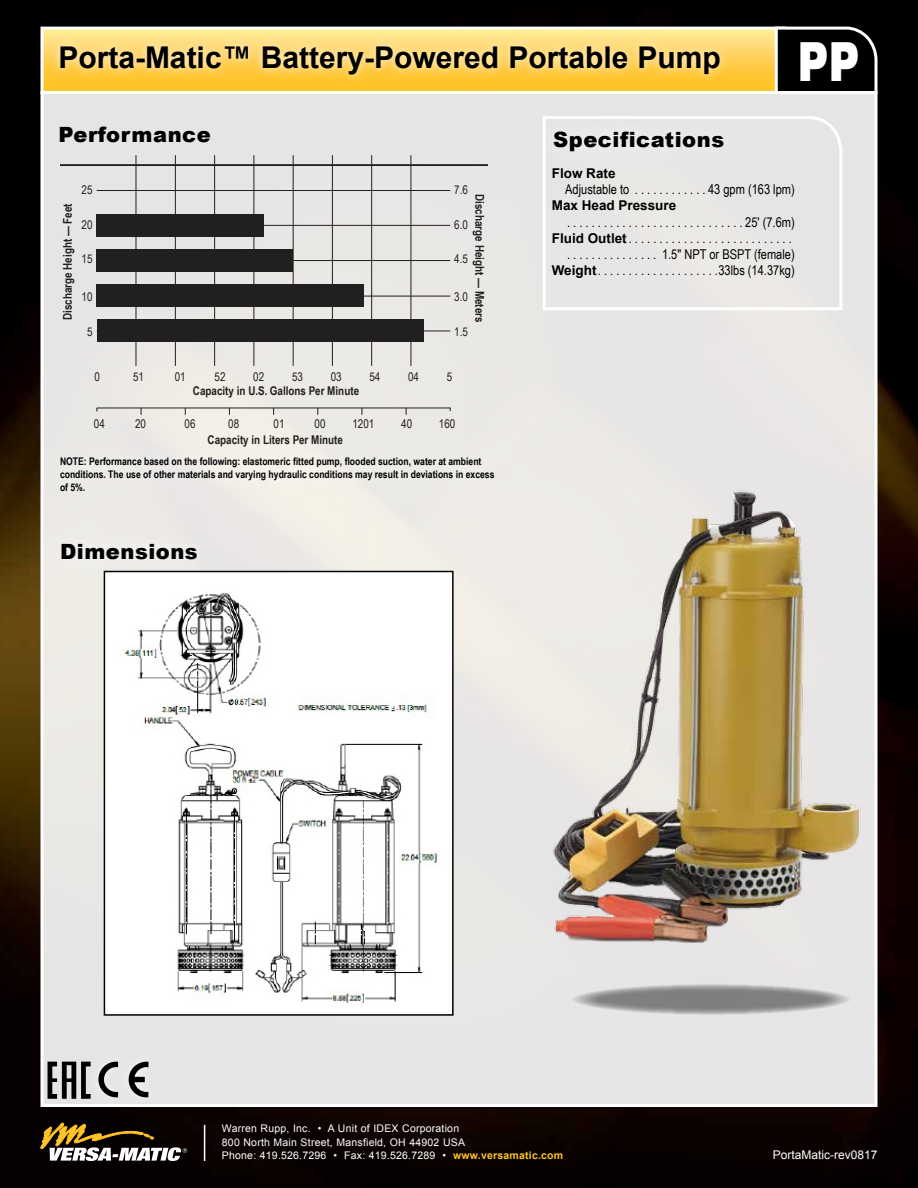
<style>
.page{position:relative;width:918px;height:1188px;background:#fff}
.page>*{position:absolute;margin:0;border:0;box-sizing:border-box;transform-origin:0 0}
.t1{font:900 54px "Arial";color:#fff;scale:.8 1}
.t2{font:700 30px "Arial";color:#000}
.t3{font:900 21px "Arial";letter-spacing:.025em;color:#000}
.t4{font:13.5px "Arial Narrow";color:#000}
.t5{font:700 13.5px "Arial";color:#000}
.t6{font:700 12px "Arial Narrow";color:#221f20}
.t7{font:12px "Arial Narrow";color:#221f20}
.t8{font:12px "Arial";color:#fff}
.t9{font:700 10.5px/12.6px "Arial Narrow";color:#000}
.t10{font:10.5px/13.5px "Arial";letter-spacing:.02em;color:#fff}
.s1{font-family:"Arial";font-weight:700}
.s2{font-weight:700;color:#ffc425}
</style>
<div class="page">
<img style="left:0;top:0;width:918px;height:1188px">
<svg style="left:44px;top:31px;width:729px;height:59px;background:#ffd559"></svg>
<div style="left:40px;top:27px;width:746px;height:67px;border:3px solid #fff"></div>
<svg style="left:40px;top:1123px;width:147px;height:38px"></svg>
<svg style="left:773px;top:25px;width:106px;height:71px;background:#22211f"></svg>
<hr style="left:204px;top:1125px;width:1px;height:36px;background:#fff">
<div style="left:42px;top:93px;width:834px;height:1013px;background:#e7e6e5"></div>
<div style="left:51px;top:37px;width:678px;height:47px;background:#fff;opacity:.75"></div>
<div style="left:43px;top:525px;width:172px;height:52px;background:#eeece7"></div>
<svg style="left:543px;top:116px;width:299px;height:194px"></svg>
<div style="left:537px;top:114px;width:204px;height:55px;background:#fff;opacity:.75"></div>
<div style="left:42px;top:440px;width:469px;height:68px;background:#edebe7"></div>
<svg style="left:569px;top:983px;width:284px;height:33px;background:#9e9d9d"></svg>
<img style="left:496px;top:428px;width:386px;height:540px">
<hr style="left:136px;top:155px;width:1px;height:211px;background:#221f20">
<hr style="left:411px;top:155px;width:1px;height:211px;background:#221f20">
<hr style="left:371px;top:155px;width:1px;height:211px;background:#221f20">
<hr style="left:332px;top:155px;width:1px;height:211px;background:#221f20">
<hr style="left:293px;top:155px;width:1px;height:211px;background:#221f20">
<hr style="left:254px;top:155px;width:1px;height:211px;background:#221f20">
<hr style="left:214px;top:155px;width:1px;height:211px;background:#221f20">
<hr style="left:175px;top:155px;width:1px;height:211px;background:#221f20">
<svg style="left:61px;top:164px;width:426px;height:276px"></svg>
<img style="left:107px;top:574px;width:344px;height:439px">
<div style="left:104px;top:571px;width:350px;height:445px;border:2px solid #000"></div>
<div style="left:89px;top:1052px;width:69px;height:55px;background:#fff;opacity:.75"></div>
<svg style="left:129px;top:1062px;width:19px;height:35px"></svg>
<svg style="left:98px;top:1062px;width:20px;height:35px"></svg>
<svg style="left:48px;top:1062px;width:43px;height:37px"></svg>
<h2 class="t2" style="left:58px;top:38px;width:664px">Porta-Matic™ Battery-Powered Portable Pump</h2>
<h3 class="t3" style="left:58px;top:119px;width:154px">Performance</h3>
<h3 class="t3" style="left:553px;top:125px;width:172px">Specifications</h3>
<h1 class="t1" style="left:797px;top:23px;width:79px">PP</h1>
<p class="t7" style="left:82px;top:181px;width:12px">25</p>
<p class="t7" style="left:454px;top:181px;width:15px">7 .6</p>
<p class="t6" style="left:59px;top:320px;width:118px;rotate:-90deg">Discharge Height — Feet</p>
<p class="t6" style="left:489px;top:194px;width:130px;rotate:90deg">Discharge Height — Meters</p>
<p class="t7" style="left:82px;top:216px;width:12px">20</p>
<p class="t7" style="left:454px;top:216px;width:15px">6 .0</p>
<p class="t7" style="left:82px;top:250px;width:12px">15</p>
<p class="t7" style="left:454px;top:250px;width:15px">4 .5</p>
<p class="t7" style="left:82px;top:288px;width:12px">10</p>
<p class="t7" style="left:87px;top:322px;width:7px">5</p>
<p class="t7" style="left:454px;top:288px;width:15px">3 .0</p>
<p class="t7" style="left:454px;top:322px;width:15px">1 .5</p>
<p class="t7" style="left:94px;top:367px;width:7px">0</p>
<p class="t7" style="left:133px;top:367px;width:12px">51</p>
<p class="t7" style="left:175px;top:367px;width:12px">01</p>
<p class="t7" style="left:215px;top:367px;width:12px">52</p>
<p class="t7" style="left:253px;top:367px;width:12px">02</p>
<p class="t7" style="left:292px;top:367px;width:12px">53</p>
<p class="t7" style="left:331px;top:367px;width:12px">03</p>
<p class="t7" style="left:369px;top:367px;width:12px">54</p>
<p class="t7" style="left:408px;top:367px;width:12px">04</p>
<p class="t7" style="left:447px;top:367px;width:7px">5</p>
<p class="t6" style="left:193px;top:382px;width:168px">Capacity in U.S. Gallons Per Minute</p>
<p class="t7" style="left:94px;top:415px;width:12px">04</p>
<p class="t7" style="left:135px;top:415px;width:12px">20</p>
<p class="t7" style="left:185px;top:415px;width:12px">06</p>
<p class="t7" style="left:228px;top:415px;width:12px">08</p>
<p class="t7" style="left:274px;top:415px;width:12px">01</p>
<p class="t7" style="left:315px;top:415px;width:12px">00</p>
<p class="t7" style="left:352px;top:415px;width:23px">1201</p>
<p class="t7" style="left:401px;top:415px;width:12px">40</p>
<p class="t7" style="left:439px;top:415px;width:18px">160</p>
<p class="t6" style="left:208px;top:431px;width:137px">Capacity in Liters Per Minute</p>
<p class="t9" style="left:60px;top:455px;width:436px">NOTE: Performance based on the following: elastomeric fitted pump, flooded suction, water at ambient conditions. The use of other materials and varying hydraulic conditions may result in deviations in excess of 5%.</p>
<h3 class="t3" style="left:60px;top:536px;width:139px">Dimensions</h3>
<p class="t5" style="left:552px;top:164px;width:65px">Flow Rate</p>
<p class="t4" style="left:565px;top:180px;width:231px">Adjustable to . . . . . . . . . . . 43 gpm (163 lpm)</p>
<p class="t5" style="left:552px;top:197px;width:126px">Max Head Pressure</p>
<p class="t4" style="left:567px;top:212px;width:229px">. . . . . . . . . . . . . . . . . . . . . . . . . . . . 25' (7.6m)</p>
<p class="t4" style="left:552px;top:228px;width:235px"><span class="s1">Fluid Outlet</span> . . . . . . . . . . . . . . . . . . . . . . . . . .</p>
<p class="t4" style="left:567px;top:244px;width:229px">. . . . . . . . . . . . . . . 1.5" NPT or BSPT (female)</p>
<p class="t4" style="left:552px;top:261px;width:244px"><span class="s1">Weight</span> . . . . . . . . . . . . . . . . . . . 33lbs (14.37kg)</p>
<p class="t10" style="left:222px;top:1122px;width:343px">Warren Rupp, Inc. • A Unit of IDEX Corporation<br>800 North Main Street, Mansfield, OH 44902 USA<br>Phone: 419.526.7296 • Fax: 419.526.7289 • <span class="s2">www.versamatic.com</span></p>
<p class="t8" style="left:773px;top:1147px;width:106px">PortaMatic-rev0817</p>
</div>
